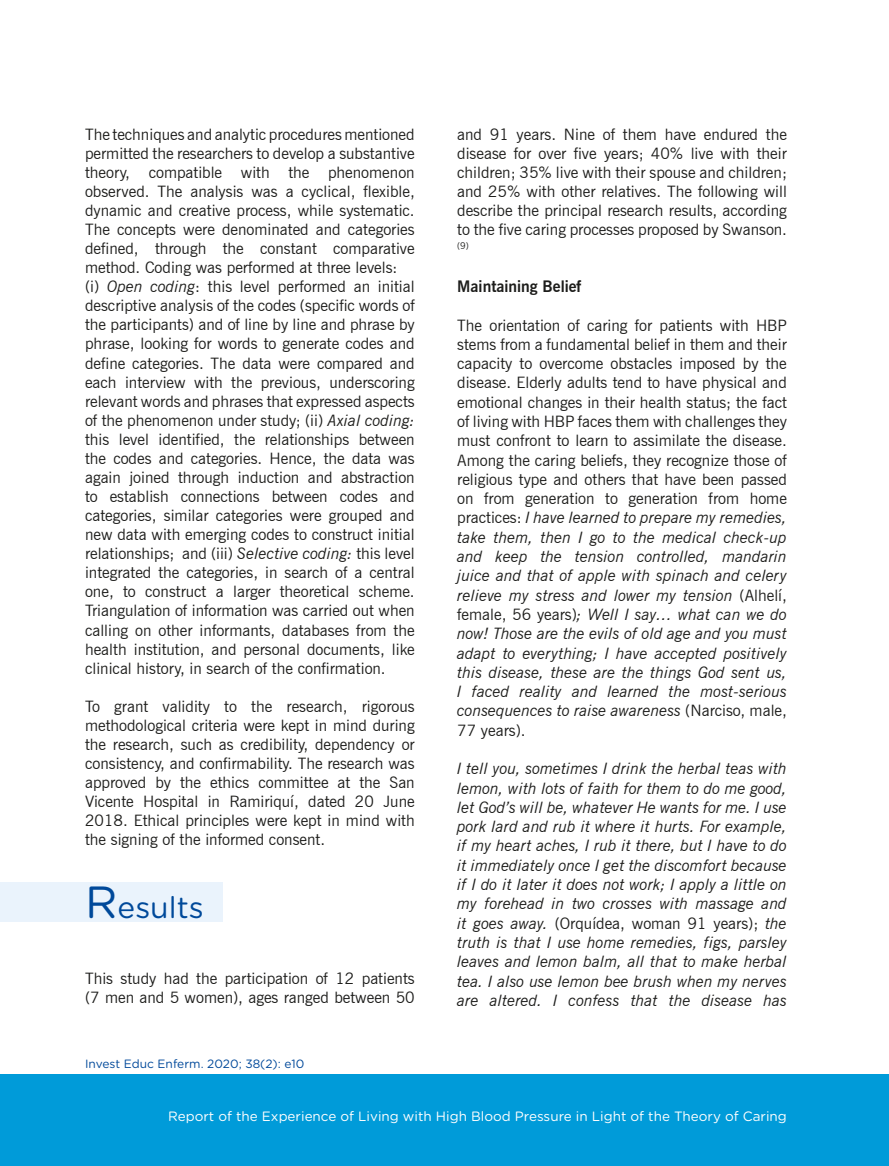
<style>
.page{position:relative;width:889px;height:1166px;background:#fff}
.page>*{position:absolute;margin:0;border:0;box-sizing:border-box;transform-origin:0 0}
.t1{font:30px "Gotham Rounded";color:#00499a}
.t2{font:15.75px/19px "News Gothic BT";color:#1d1d1b;text-align:justify}
.t3{font:italic 15.75px/19.4px "News Gothic BT";color:#1d1d1b;text-align:justify}
.t4{font:700 15.75px "News Gothic BT";color:#1d1d1b}
.t5{font:13.5px "Gotham Rounded";color:#fff}
.t6{font:12px "Gotham Rounded";color:#00499a}
.t7{font:9.15px "News Gothic BT";color:#1d1d1b}
.s1{font-style:italic}
.s2{font-size:45px}
.s3{font-style:normal}
</style>
<div class="page">
<div style="left:0;top:1074px;width:880px;height:91px;background:#009bd9"></div>
<div style="left:881px;top:1074px;width:8px;height:91px;background:#009bd9"></div>
<div style="left:0;top:882px;width:222px;height:39px;background:#eaf3fc"></div>
<p class="t2" style="left:85px;top:124px;width:331px;text-align:left">The techniques and analytic procedures mentioned permitted the researchers to develop a substantive theory, compatible with the phenomenon observed. The analysis was a cyclical, flexible, dynamic and creative process, while systematic.<br>The concepts were denominated and categories defined, through the constant comparative method. Coding was performed at three levels: (i) <span class="s1">Open coding</span>: this level performed an initial descriptive analysis of the codes (specific words of the participants) and of line by line and phrase by phrase, looking for words to generate codes and define categories. The data were compared and each interview with the previous, underscoring relevant words and phrases that expressed aspects of the phenomenon under study; (ii) <span class="s1">Axial coding: </span>this level identified, the relationships between the codes and categories. Hence, the data was again joined through induction and abstraction to establish connections between codes and categories, similar categories were grouped and new data with emerging codes to construct initial relationships; and (iii) <span class="s1">Selective coding:</span> this level integrated the categories, in search of a central one, to construct a larger theoretical scheme.<br>Triangulation of information was carried out when calling on other informants, databases from the health institution, and personal documents, like clinical history, in search of the confirmation.</p>
<p class="t2" style="left:85px;top:696px;width:331px">To grant validity to the research, rigorous methodological criteria were kept in mind during the research, such as credibility, dependency or consistency, and confirmability. The research was approved by the ethics committee at the San Vicente Hospital in Ramiriquí, dated 20 June 2018. Ethical principles were kept in mind with the signing of the informed consent.</p>
<h1 class="t1" style="left:85px;top:886px;width:120px"><span class="s2">R</span>esults</h1>
<p class="t2" style="left:85px;top:968px;width:331px">This study had the participation of 12 patients (7 men and 5 women), ages ranged between 50</p>
<p class="t6" style="left:85px;top:1054px;width:221px">Invest Educ Enferm. 2020; 38(2): e10</p>
<p class="t2" style="left:457px;top:124px;width:331px">and 91 years. Nine of them have endured the disease for over five years; 40% live with their children; 35% live with their spouse and children; and 25% with other relatives. The following will describe the principal research results, according to the five caring processes proposed by Swanson.</p>
<p class="t7" style="left:457px;top:240px;width:13px">(9)</p>
<p class="t4" style="left:457px;top:277px;width:126px">Maintaining Belief</p>
<p class="t2" style="left:457px;top:315px;width:331px">The orientation of caring for patients with HBP stems from a fundamental belief in them and their capacity to overcome obstacles imposed by the disease. Elderly adults tend to have physical and emotional changes in their health status; the fact of living with HBP faces them with challenges they must confront to learn to assimilate the disease.<br>Among the caring beliefs, they recognize those of religious type and others that have been passed on from generation to generation from home practices: <span class="s1">I have learned to prepare my remedies, take them, then I go to the medical check-up and keep the tension controlled, mandarin juice and that of apple with spinach and celery relieve my stress and lower my tension</span> (Alhelí, female, 56 years)<span class="s1">; Well I say… what can we do now! Those are the evils of old age and you must adapt to everything; I have accepted positively this disease, these are the things God sent us, I faced reality and learned the most-serious consequences to raise awareness</span> (Narciso, male, 77 years).</p>
<p class="t3" style="left:457px;top:758px;width:331px">I tell you, sometimes I drink the herbal teas with lemon, with lots of faith for them to do me good, let God’s will be, whatever He wants for me. I use pork lard and rub it where it hurts. For example, if my heart aches, I rub it there, but I have to do it immediately once I get the discomfort because if I do it later it does not work; I apply a little on my forehead in two crosses with massage and it goes away. <span class="s3">(Orquídea, woman 91 years);</span> the truth is that I use home remedies, figs, parsley leaves and lemon balm, all that to make herbal tea. I also use lemon bee brush when my nerves are altered. I confess that the disease has</p>
<p class="t5" style="left:168px;top:1106px;width:620px">Report of the Experience of Living with High Blood Pressure in Light of the Theory of Caring</p>
</div>
